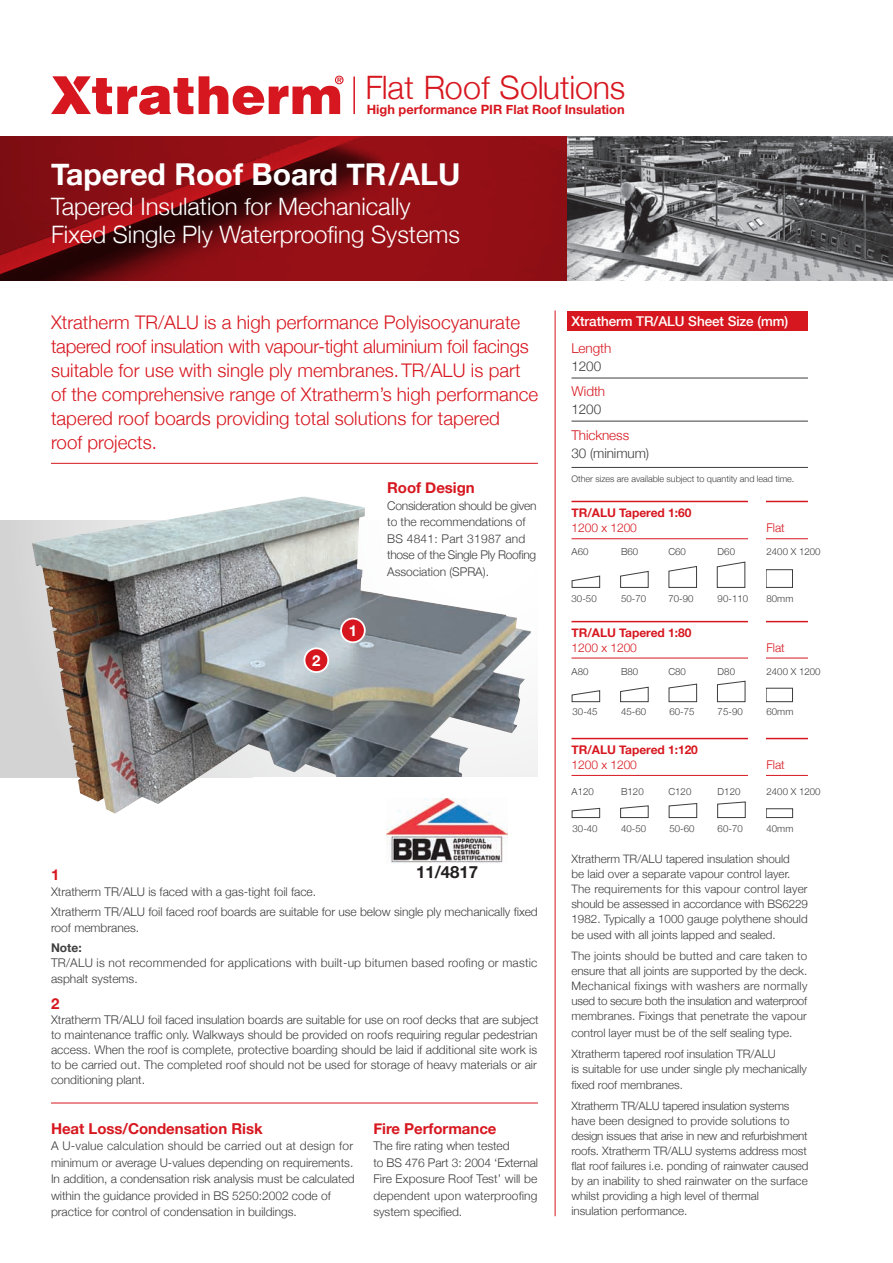
<style>
.page{position:relative;width:893px;height:1263px;background:#fff}
.page>*{position:absolute;margin:0;border:0;box-sizing:border-box;transform-origin:0 0}
.t1{font:300 32.25px "Helvetica Neue";letter-spacing:-.01em;color:#d7171f}
.t2{font:700 30.15px "Helvetica Neue";color:#fff}
.t3{font:300 24px/28.5px "Helvetica Neue";color:#fff}
.t4{font:300 18.75px/24px "Helvetica Neue";color:#d7171f}
.t5{font:700 16.8px "Helvetica Neue";letter-spacing:-.005em;color:#231f20}
.t6{font:700 15px "Helvetica Neue";letter-spacing:-.005em;color:#d7171f}
.t7{font:700 15px "Helvetica Neue";color:#fff}
.t8{font:500 13.5px "Helvetica Neue";letter-spacing:-.005em;color:#fff}
.t9{font:300 13.5px "Helvetica Neue";letter-spacing:-.005em;color:#d7171f}
.t10{font:300 13.5px "Helvetica Neue";letter-spacing:-.005em;color:#3e3e3f}
.t11{font:700 12.75px "Helvetica Neue";color:#d7171f}
.t12{font:300 12px/16.5px "Helvetica Neue";color:#3e3e3f}
.t13{font:700 12px "Helvetica Neue";letter-spacing:-.005em;color:#d7171f}
.t14{font:300 12px "Helvetica Neue";letter-spacing:-.005em;color:#d7171f}
.t15{font:700 12px "Helvetica Neue";color:#3e3e3f}
.t16{font:300 11.7px/15px "Helvetica Neue";letter-spacing:-.005em;color:#3e3e3f}
.t17{font:300 9.6px "Helvetica Neue";color:#3e3e3f}
.t18{font:300 9px "Helvetica Neue";letter-spacing:-.005em;color:#3e3e3f}
</style>
<div class="page">
<svg style="left:0;top:520px;width:538px;height:257px"></svg>
<img style="left:32px;top:496px;width:499px;height:318px">
<div style="left:568px;top:311px;width:240px;height:20px;background:#d7171f"></div>
<hr style="left:571px;top:378px;width:237px;height:1px;background:#3e3e3f">
<hr style="left:571px;top:421px;width:237px;height:1px;background:#3e3e3f">
<hr style="left:571px;top:467px;width:237px;height:1px;background:#3e3e3f">
<hr style="left:555px;top:310px;width:1px;height:906px;background:#d7171f">
<hr style="left:51px;top:463px;width:487px;height:1px;background:#d7171f">
<hr style="left:51px;top:1103px;width:487px;height:1px;background:#d7171f">
<svg style="left:0;top:136px;width:568px;height:145px;background:#820d13"></svg>
<div style="left:341px;top:618px;width:24px;height:24px;background:#d7171f;border-radius:50%"></div>
<div style="left:340px;top:618px;width:26px;height:25px;border:2px solid #fff;border-radius:50%"></div>
<div style="left:304px;top:648px;width:24px;height:24px;background:#d7171f;border-radius:50%"></div>
<div style="left:304px;top:647px;width:25px;height:26px;border:2px solid #fff;border-radius:50%"></div>
<hr style="left:571px;top:538px;width:237px;height:1px;background:#d7171f">
<hr style="left:571px;top:501px;width:237px;height:1px;background:#d7171f">
<svg style="left:571px;top:561px;width:222px;height:27px"></svg>
<hr style="left:571px;top:621px;width:237px;height:1px;background:#d7171f">
<hr style="left:571px;top:658px;width:237px;height:1px;background:#d7171f">
<svg style="left:571px;top:680px;width:222px;height:22px"></svg>
<hr style="left:571px;top:738px;width:237px;height:1px;background:#d7171f">
<hr style="left:571px;top:775px;width:237px;height:1px;background:#d7171f">
<svg style="left:571px;top:801px;width:222px;height:17px"></svg>
<div style="left:253px;top:777px;width:297px;height:76px;background:#fff"></div>
<img style="left:387px;top:799px;width:120px;height:64px">
<img style="left:568px;top:136px;width:325px;height:145px">
<svg style="left:51px;top:76px;width:293px;height:39px"></svg>
<hr style="left:353px;top:77px;width:2px;height:37px;background:#d7171f">
<div style="left:748px;top:498px;width:17px;height:338px;background:#fff"></div>
<h1 class="t1" style="left:365px;top:68px;width:261px">Flat Roof Solutions</h1>
<p class="t11" style="left:367px;top:102px;width:259px">High performance PIR Flat Roof Insulation</p>
<h2 class="t2" style="left:51px;top:155px;width:411px">Tapered Roof Board TR/ALU</h2>
<h3 class="t3" style="left:51px;top:191px;width:410px">Tapered Insulation for Mechanically<br>Fixed Single Ply Waterproofing Systems</h3>
<p class="t4" style="left:51px;top:309px;width:489px">Xtratherm TR/ALU is a high performance Polyisocyanurate tapered roof insulation with vapour-tight aluminium foil facings suitable for use with single ply membranes. TR/ALU is part of the comprehensive range of Xtratherm’s high performance tapered roof boards providing total solutions for tapered<br>roof projects.</p>
<p class="t7" style="left:312px;top:651px;width:10px">2</p>
<p class="t7" style="left:349px;top:621px;width:10px">1</p>
<p class="t6" style="left:387px;top:478px;width:89px">Roof Design</p>
<p class="t12" style="left:387px;top:497px;width:151px">Consideration should be given to the recommendations of<br>BS 4841: Part 31987 and those of the Single Ply Roofing<br>Association (SPRA).</p>
<h3 class="t5" style="left:416px;top:862px;width:63px">11/4817</h3>
<p class="t6" style="left:51px;top:865px;width:10px">1</p>
<p class="t12" style="left:51px;top:882px;width:488px;line-height:19.5px">Xtratherm TR/ALU is faced with a gas-tight foil face.<br>Xtratherm TR/ALU foil faced roof boards are suitable for use below single ply mechanically fixed</p>
<p class="t12" style="left:51px;top:919px;width:90px">roof membranes.</p>
<p class="t15" style="left:51px;top:940px;width:32px">Note:</p>
<p class="t12" style="left:51px;top:954px;width:488px">TR/ALU is not recommended for applications with built-up bitumen based roofing or mastic asphalt systems.</p>
<p class="t6" style="left:51px;top:994px;width:10px">2</p>
<p class="t12" style="left:51px;top:1012px;width:489px;line-height:15px">Xtratherm TR/ALU foil faced insulation boards are suitable for use on roof decks that are subject to maintenance traffic only. Walkways should be provided on roofs requiring regular pedestrian access. When the roof is complete, protective boarding should be laid if additional site work is to be carried out. The completed roof should not be used for storage of heavy materials or air conditioning plant.</p>
<p class="t6" style="left:51px;top:1119px;width:213px">Heat Loss/Condensation Risk</p>
<p class="t12" style="left:51px;top:1137px;width:305px">A U-value calculation should be carried out at design for minimum or average U-values depending on requirements.<br>In addition, a condensation risk analysis must be calculated within the guidance provided in BS 5250:2002 code of practice for control of condensation in buildings.</p>
<p class="t6" style="left:373px;top:1119px;width:125px">Fire Performance</p>
<p class="t12" style="left:373px;top:1137px;width:166px">The fire rating when tested<br>to BS 476 Part 3: 2004 ‘External<br>Fire Exposure Roof Test’ will be dependent upon waterproofing system specified.</p>
<p class="t8" style="left:571px;top:313px;width:218px">Xtratherm TR/ALU Sheet Size (mm)</p>
<p class="t9" style="left:571px;top:340px;width:41px">Length</p>
<p class="t10" style="left:571px;top:358px;width:31px">1200</p>
<p class="t9" style="left:571px;top:383px;width:35px">Width</p>
<p class="t10" style="left:571px;top:401px;width:31px">1200</p>
<p class="t9" style="left:571px;top:427px;width:59px">Thickness</p>
<p class="t10" style="left:571px;top:445px;width:79px">30 (minimum)</p>
<p class="t18" style="left:571px;top:474px;width:224px">Other sizes are available subject to quantity and lead time.</p>
<p class="t13" style="left:571px;top:505px;width:121px">TR/ALU Tapered 1:60</p>
<p class="t14" style="left:571px;top:521px;width:67px">1200 x 1200</p>
<p class="t14" style="left:766px;top:521px;width:20px">Flat</p>
<p class="t17" style="left:572px;top:545px;width:18px">A60</p>
<p class="t17" style="left:621px;top:545px;width:19px">B60</p>
<p class="t17" style="left:668px;top:545px;width:19px">C60</p>
<p class="t17" style="left:718px;top:545px;width:19px">D60</p>
<p class="t17" style="left:766px;top:545px;width:56px">2400 X 1200</p>
<p class="t17" style="left:572px;top:592px;width:27px">30-50</p>
<p class="t17" style="left:621px;top:592px;width:27px">50-70</p>
<p class="t17" style="left:668px;top:592px;width:27px">70-90</p>
<p class="t17" style="left:718px;top:592px;width:32px">90-110</p>
<p class="t17" style="left:766px;top:592px;width:28px">80mm</p>
<p class="t13" style="left:571px;top:625px;width:121px">TR/ALU Tapered 1:80</p>
<p class="t14" style="left:571px;top:640px;width:67px">1200 x 1200</p>
<p class="t14" style="left:766px;top:640px;width:20px">Flat</p>
<p class="t17" style="left:572px;top:665px;width:18px">A80</p>
<p class="t17" style="left:621px;top:665px;width:19px">B80</p>
<p class="t17" style="left:668px;top:665px;width:19px">C80</p>
<p class="t17" style="left:718px;top:665px;width:19px">D80</p>
<p class="t17" style="left:766px;top:665px;width:56px">2400 X 1200</p>
<p class="t17" style="left:573px;top:706px;width:27px">30-45</p>
<p class="t17" style="left:621px;top:706px;width:27px">45-60</p>
<p class="t17" style="left:669px;top:706px;width:27px">60-75</p>
<p class="t17" style="left:718px;top:706px;width:27px">75-90</p>
<p class="t17" style="left:766px;top:706px;width:28px">60mm</p>
<p class="t13" style="left:571px;top:742px;width:128px">TR/ALU Tapered 1:120</p>
<p class="t14" style="left:571px;top:757px;width:67px">1200 x 1200</p>
<p class="t14" style="left:766px;top:757px;width:20px">Flat</p>
<p class="t17" style="left:572px;top:785px;width:24px">A120</p>
<p class="t17" style="left:621px;top:785px;width:24px">B120</p>
<p class="t17" style="left:668px;top:785px;width:24px">C120</p>
<p class="t17" style="left:718px;top:785px;width:24px">D120</p>
<p class="t17" style="left:766px;top:785px;width:56px">2400 X 1200</p>
<p class="t17" style="left:573px;top:822px;width:27px">30-40</p>
<p class="t17" style="left:621px;top:822px;width:27px">40-50</p>
<p class="t17" style="left:669px;top:822px;width:27px">50-60</p>
<p class="t17" style="left:718px;top:822px;width:27px">60-70</p>
<p class="t17" style="left:766px;top:822px;width:28px">40mm</p>
<p class="t16" style="left:571px;top:851px;width:238px">Xtratherm TR/ALU tapered insulation should<br>be laid over a separate vapour control layer.<br>The requirements for this vapour control layer should be assessed in accordance with BS6229<br>1982. Typically a 1000 gauge polythene should</p>
<p class="t16" style="left:571px;top:924px;width:237px;line-height:21px">be used with all joints lapped and sealed.<br>The joints should be butted and care taken to</p>
<p class="t16" style="left:571px;top:963px;width:237px;text-align:justify">ensure that all joints are supported by the deck.<br>Mechanical fixings with washers are normally used to secure both the insulation and waterproof membranes. Fixings that penetrate the vapour</p>
<p class="t16" style="left:571px;top:1022px;width:222px;line-height:21px">control layer must be of the self sealing type.<br>Xtratherm tapered roof insulation TR/ALU</p>
<p class="t16" style="left:571px;top:1060px;width:237px;line-height:16.5px">is suitable for use under single ply mechanically fixed roof membranes.</p>
<p class="t16" style="left:571px;top:1098px;width:239px">Xtratherm TR/ALU tapered insulation systems have been designed to provide solutions to design issues that arise in new and refurbishment roofs. Xtratherm TR/ALU systems address most flat roof failures i.e. ponding of rainwater caused by an inability to shed rainwater on the surface whilst providing a high level of thermal<br>insulation performance.</p>
</div>
